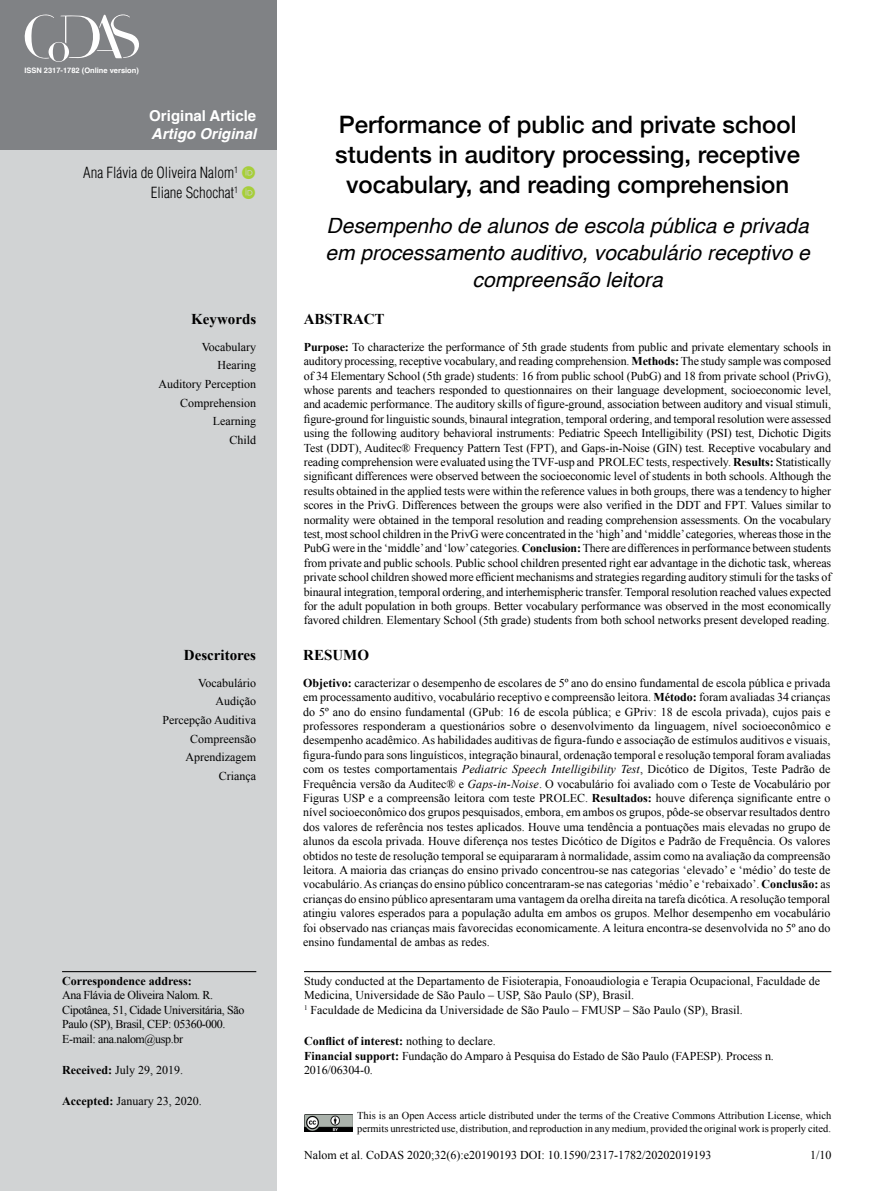
<style>
.page{position:relative;width:893px;height:1191px;background:#fff}
.page>*{position:absolute;margin:0;border:0;box-sizing:border-box;transform-origin:0 0}
.t1{font:500 24px/30px "Helvetica Neue";color:#000;text-align:center}
.t2{font:italic 21px/27px "Helvetica";color:#000;text-align:center}
.t3{font:300 condensed 15px/20.1px "Helvetica";color:#000;text-align:right}
.t4{font:700 15px "Times New Roman";color:#000}
.t5{font:700 15px "Helvetica";color:#fff}
.t6{font:italic 700 15px "Helvetica";color:#fff}
.t7{font:12px/14.4px "Times New Roman";color:#000}
.t8{font:12px/14.4px "Times New Roman";letter-spacing:-.03em;color:#000}
.t9{font:700 12px "Times New Roman";color:#000}
.t10{font:10.5px/12.6px "Times New Roman";color:#000}
.t11{font:700 7.5px "Helvetica";color:#fff}
.s1{font-weight:700}
.s2{font-style:italic}
</style>
<div class="page">
<div style="left:0;top:149px;width:276px;height:1042px;background:#d1d3d4"></div>
<div style="left:0;top:0;width:276px;height:149px;background:#808285"></div>
<img style="left:304px;top:1114px;width:48px;height:17px">
<hr style="left:304px;top:971px;width:527px;height:1px;background:#000">
<hr style="left:62px;top:971px;width:194px;height:1px;background:#000">
<svg style="left:24px;top:14px;width:115px;height:48px"></svg>
<p class="t11" style="left:24px;top:65px;width:116px">ISSN 2317-1782 (Online version)</p>
<p class="t5" style="left:149px;top:103px;width:108px">Original Article</p>
<p class="t6" style="left:151px;top:121px;width:107px">Artigo Original</p>
<p class="t3" style="left:83px;top:162px;width:156px">Ana Flávia de Oliveira Nalom<sup>1<br></sup>Eliane Schochat<sup>1</sup></p>
<p class="t4" style="left:191px;top:308px;width:66px">Keywords</p>
<p class="t7" style="left:159px;top:337px;width:99px;line-height:18.6px;text-align:right">Vocabulary<br>Hearing<br>Auditory Perception<br>Comprehension<br>Learning<br>Child</p>
<p class="t4" style="left:184px;top:644px;width:74px">Descritores</p>
<p class="t7" style="left:162px;top:673px;width:95px;line-height:18.6px;text-align:right">Vocabulário<br>Audição<br>Percepção Auditiva<br>Compreensão<br>Aprendizagem<br>Criança</p>
<p class="t9" style="left:62px;top:972px;width:131px">Correspondence address:</p>
<p class="t8" style="left:62px;top:988px;width:184px">Ana Flávia de Oliveira Nalom. R.<br>Cipotânea, 51, Cidade Universitária, São Paulo (SP), Brasil, CEP: 05360-000.<br>E-mail: ana.nalom@usp.br</p>
<p class="t7" style="left:62px;top:1062px;width:122px"><span class="s1">Received:</span> July 29, 2019.</p>
<p class="t7" style="left:62px;top:1094px;width:141px"><span class="s1">Accepted:</span> January 23, 2020.</p>
<h1 class="t1" style="left:335px;top:107px;width:466px">Performance of public and private school students in auditory processing, receptive vocabulary, and reading comprehension</h1>
<h2 class="t2" style="left:325px;top:212px;width:486px">Desempenho de alunos de escola pública e privada em processamento auditivo, vocabulário receptivo e compreensão leitora</h2>
<p class="t4" style="left:304px;top:308px;width:82px">ABSTRACT</p>
<p class="t7" style="left:304px;top:339px;width:529px;text-align:justify"><span class="s1">Purpose:</span> To characterize the performance of 5th grade students from public and private elementary schools in auditory processing, receptive vocabulary, and reading comprehension. <span class="s1">Methods:</span> The study sample was composed of 34 Elementary School (5th grade) students: 16 from public school (PubG) and 18 from private school (PrivG), whose parents and teachers responded to questionnaires on their language development, socioeconomic level, and academic performance. The auditory skills of figure-ground, association between auditory and visual stimuli, figure-ground for linguistic sounds, binaural integration, temporal ordering, and temporal resolution were assessed using the following auditory behavioral instruments: Pediatric Speech Intelligibility (PSI) test, Dichotic Digits Test (DDT), Auditec® Frequency Pattern Test (FPT), and Gaps-in-Noise (GIN) test. Receptive vocabulary and reading comprehension were evaluated using the TVF-usp and PROLEC tests, respectively. <span class="s1">Results:</span> Statistically significant differences were observed between the socioeconomic level of students in both schools. Although the results obtained in the applied tests were within the reference values in both groups, there was a tendency to higher scores in the PrivG. Differences between the groups were also verified in the DDT and FPT. Values similar to normality were obtained in the temporal resolution and reading comprehension assessments. On the vocabulary test, most school children in the PrivG were concentrated in the ‘high’ and ‘middle’ categories, whereas those in the PubG were in the ‘middle’ and ‘low’ categories. <span class="s1">Conclusion:</span> There are differences in performance between students from private and public schools. Public school children presented right ear advantage in the dichotic task, whereas private school children showed more efficient mechanisms and strategies regarding auditory stimuli for the tasks of binaural integration, temporal ordering, and interhemispheric transfer. Temporal resolution reached values expected for the adult population in both groups. Better vocabulary performance was observed in the most economically favored children. Elementary School (5th grade) students from both school networks present developed reading.</p>
<p class="t4" style="left:303px;top:644px;width:67px">RESUMO</p>
<p class="t7" style="left:303px;top:675px;width:529px;text-align:justify"><span class="s1">Objetivo:</span> caracterizar o desempenho de escolares de 5º ano do ensino fundamental de escola pública e privada em processamento auditivo, vocabulário receptivo e compreensão leitora. <span class="s1">Método:</span> foram avaliadas 34 crianças do 5º ano do ensino fundamental (GPub: 16 de escola pública; e GPriv: 18 de escola privada), cujos pais e professores responderam a questionários sobre o desenvolvimento da linguagem, nível socioeconômico e desempenho acadêmico. As habilidades auditivas de figura-fundo e associação de estímulos auditivos e visuais, figura-fundo para sons linguísticos, integração binaural, ordenação temporal e resolução temporal foram avaliadas com os testes comportamentais <span class="s2">Pediatric Speech Intelligibility Test</span>, Dicótico de Dígitos, Teste Padrão de Frequência versão da Auditec® e <span class="s2">Gaps-in-Noise</span>. O vocabulário foi avaliado com o Teste de Vocabulário por Figuras USP e a compreensão leitora com teste PROLEC. <span class="s1">Resultados:</span> houve diferença significante entre o nível socioeconômico dos grupos pesquisados, embora, em ambos os grupos, pôde-se observar resultados dentro dos valores de referência nos testes aplicados. Houve uma tendência a pontuações mais elevadas no grupo de alunos da escola privada. Houve diferença nos testes Dicótico de Dígitos e Padrão de Frequência. Os valores obtidos no teste de resolução temporal se equipararam à normalidade, assim como na avaliação da compreensão leitora. A maioria das crianças do ensino privado concentrou-se nas categorias ‘elevado’ e ‘médio’ do teste de vocabulário. As crianças do ensino público concentraram-se nas categorias ‘médio’ e ‘rebaixado’. <span class="s1">Conclusão:</span> as crianças do ensino público apresentaram uma vantagem da orelha direita na tarefa dicótica. A resolução temporal atingiu valores esperados para a população adulta em ambos os grupos. Melhor desempenho em vocabulário foi observado nas crianças mais favorecidas economicamente. A leitura encontra-se desenvolvida no 5º ano do ensino fundamental de ambas as redes.</p>
<p class="t7" style="left:304px;top:973px;width:518px">Study conducted at the Departamento de Fisioterapia, Fonoaudiologia e Terapia Ocupacional, Faculdade de<br>Medicina, Universidade de São Paulo – USP, São Paulo (SP), Brasil.<br><sup>1</sup> Faculdade de Medicina da Universidade de São Paulo – FMUSP – São Paulo (SP), Brasil.</p>
<p class="t7" style="left:304px;top:1033px;width:471px"><span class="s1">Conflict of interest:</span> nothing to declare.<br><span class="s1">Financial support:</span> Fundação do Amparo à Pesquisa do Estado de São Paulo (FAPESP). Process n.<br>2016/06304-0.</p>
<p class="t10" style="left:357px;top:1109px;width:476px">This is an Open Access article distributed under the terms of the Creative Commons Attribution License, which permits unrestricted use, distribution, and reproduction in any medium, provided the original work is properly cited.</p>
<p class="t7" style="left:304px;top:1147px;width:409px">Nalom et al. CoDAS 2020;32(6):e20190193 DOI: 10.1590/2317-1782/20202019193</p>
<p class="t7" style="left:810px;top:1147px;width:23px">1/10</p>
</div>
